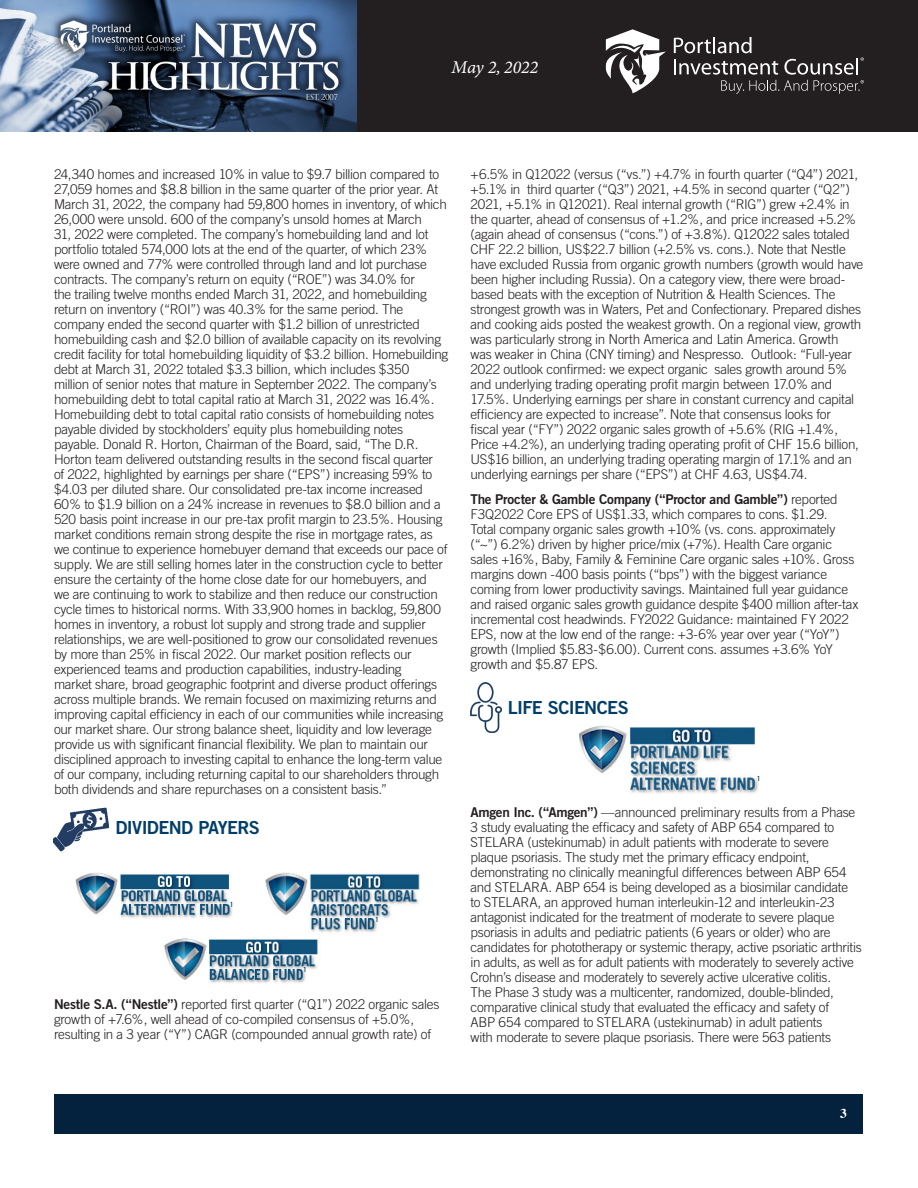
<style>
.page{position:relative;width:918px;height:1188px;background:#fff}
.page>*{position:absolute;margin:0;border:0;box-sizing:border-box;transform-origin:0 0}
.Article_-_Body{font:18px "Trade Gothic Bold Two";letter-spacing:-.035em;color:#003e69}
.t1{font:italic 18px "Minion Variable Concept";color:#fff}
.Article_-_Body-2{font:300 13.5px/15px "Trade Gothic";letter-spacing:-.02em;color:#231f20}
.t2{font:700 13.5px "Times";color:#fff}
.t3{font:7.05px "Trade Gothic Bold Cond Twenty";color:#003e69}
.s1{font-family:"Trade Gothic Bold Two";font-weight:400}
</style>
<div class="page">
<div style="left:356px;top:0;width:562px;height:132px;background:#231f20"></div>
<img style="left:0;top:0;width:356px;height:132px">
<svg style="left:674px;top:37px;width:190px;height:57px"></svg>
<svg style="left:606px;top:29px;width:60px;height:64px"></svg>
<div style="left:55px;top:1094px;width:808px;height:39px;background:#04213e"></div>
<img style="left:54px;top:807px;width:55px;height:45px">
<img style="left:75px;top:873px;width:158px;height:45px">
<img style="left:265px;top:873px;width:155px;height:60px">
<img style="left:164px;top:938px;width:154px;height:45px">
<img style="left:471px;top:682px;width:30px;height:51px">
<img style="left:579px;top:725px;width:179px;height:68px">
<h1 class="t1" style="left:452px;top:55px;width:88px">May 2, 2022</h1>
<p class="Article_-_Body-2" style="left:54px;top:167px;width:396px">24,340 homes and increased 10% in value to $9.7 billion compared to 27,059 homes and $8.8 billion in the same quarter of the prior year. At March 31, 2022, the company had 59,800 homes in inventory, of which 26,000 were unsold. 600 of the company’s unsold homes at March<br>31, 2022 were completed. The company’s homebuilding land and lot portfolio totaled 574,000 lots at the end of the quarter, of which 23% were owned and 77% were controlled through land and lot purchase contracts. The company’s return on equity (“ROE”) was 34.0% for<br>the trailing twelve months ended March 31, 2022, and homebuilding return on inventory (“ROI”) was 40.3% for the same period. The company ended the second quarter with $1.2 billion of unrestricted homebuilding cash and $2.0 billion of available capacity on its revolving credit facility for total homebuilding liquidity of $3.2 billion. Homebuilding debt at March 31, 2022 totaled $3.3 billion, which includes $350<br>million of senior notes that mature in September 2022. The company’s homebuilding debt to total capital ratio at March 31, 2022 was 16.4%.<br>Homebuilding debt to total capital ratio consists of homebuilding notes payable divided by stockholders’ equity plus homebuilding notes payable. Donald R. Horton, Chairman of the Board, said, “The D.R.<br>Horton team delivered outstanding results in the second fiscal quarter<br>of 2022, highlighted by earnings per share (“EPS”) increasing 59% to $4.03 per diluted share. Our consolidated pre-tax income increased 60% to $1.9 billion on a 24% increase in revenues to $8.0 billion and a 520 basis point increase in our pre-tax profit margin to 23.5%. Housing market conditions remain strong despite the rise in mortgage rates, as we continue to experience homebuyer demand that exceeds our pace of supply. We are still selling homes later in the construction cycle to better ensure the certainty of the home close date for our homebuyers, and<br>we are continuing to work to stabilize and then reduce our construction cycle times to historical norms. With 33,900 homes in backlog, 59,800 homes in inventory, a robust lot supply and strong trade and supplier relationships, we are well-positioned to grow our consolidated revenues by more than 25% in fiscal 2022. Our market position reflects our experienced teams and production capabilities, industry-leading<br>market share, broad geographic footprint and diverse product offerings across multiple brands. We remain focused on maximizing returns and improving capital efficiency in each of our communities while increasing our market share. Our strong balance sheet, liquidity and low leverage provide us with significant financial flexibility. We plan to maintain our disciplined approach to investing capital to enhance the long-term value of our company, including returning capital to our shareholders through both dividends and share repurchases on a consistent basis.”</p>
<p class="Article_-_Body" style="left:115px;top:816px;width:146px">DIVIDEND PAYERS</p>
<p class="t3" style="left:230px;top:901px;width:5px">1</p>
<p class="t3" style="left:376px;top:915px;width:5px">1</p>
<p class="t3" style="left:303px;top:965px;width:5px">1</p>
<p class="Article_-_Body-2" style="left:54px;top:996px;width:387px"><span class="s1">Nestle S.A. (“Nestle”)</span> reported first quarter (“Q1”) 2022 organic sales growth of +7.6%, well ahead of co-compiled consensus of +5.0%, resulting in a 3 year (“Y”) CAGR (compounded annual growth rate) of</p>
<p class="Article_-_Body-2" style="left:471px;top:167px;width:394px">+6.5% in Q12022 (versus (“vs.”) +4.7% in fourth quarter (“Q4”) 2021, +5.1% in third quarter (“Q3”) 2021, +4.5% in second quarter (“Q2”)<br>2021, +5.1% in Q12021). Real internal growth (“RIG”) grew +2.4% in the quarter, ahead of consensus of +1.2%, and price increased +5.2% (again ahead of consensus (“cons.”) of +3.8%). Q12022 sales totaled CHF 22.2 billion, US$22.7 billion (+2.5% vs. cons.). Note that Nestle have excluded Russia from organic growth numbers (growth would have been higher including Russia). On a category view, there were broad&shy;based beats with the exception of Nutrition &amp; Health Sciences. The strongest growth was in Waters, Pet and Confectionary. Prepared dishes and cooking aids posted the weakest growth. On a regional view, growth was particularly strong in North America and Latin America. Growth<br>was weaker in China (CNY timing) and Nespresso. Outlook: “Full-year 2022 outlook confirmed: we expect organic sales growth around 5% and underlying trading operating profit margin between 17.0% and 17.5%. Underlying earnings per share in constant currency and capital efficiency are expected to increase”. Note that consensus looks for<br>fiscal year (“FY”) 2022 organic sales growth of +5.6% (RIG +1.4%, Price +4.2%), an underlying trading operating profit of CHF 15.6 billion, US$16 billion, an underlying trading operating margin of 17.1% and an underlying earnings per share (“EPS”) at CHF 4.63, US$4.74.</p>
<p class="Article_-_Body-2" style="left:471px;top:491px;width:389px"><span class="s1">The Procter &amp; Gamble Company (“Proctor and Gamble”)</span> reported F3Q2022 Core EPS of US$1.33, which compares to cons. $1.29.<br>Total company organic sales growth +10% (vs. cons. approximately (“~”) 6.2%) driven by higher price/mix (+7%). Health Care organic sales +16%, Baby, Family &amp; Feminine Care organic sales +10%. Gross margins down -400 basis points (“bps”) with the biggest variance coming from lower productivity savings. Maintained full year guidance and raised organic sales growth guidance despite $400 million after-tax incremental cost headwinds. FY2022 Guidance: maintained FY 2022<br>EPS, now at the low end of the range: +3-6% year over year (“YoY”) growth (Implied $5.83-$6.00). Current cons. assumes +3.6% YoY growth and $5.87 EPS.</p>
<p class="Article_-_Body" style="left:508px;top:697px;width:122px">LIFE SCIENCES</p>
<p class="t3" style="left:757px;top:774px;width:5px">1</p>
<p class="Article_-_Body-2" style="left:471px;top:804px;width:393px"><span class="s1">Amgen Inc. (“Amgen”)</span> —announced preliminary results from a Phase 3 study evaluating the efficacy and safety of ABP 654 compared to STELARA (ustekinumab) in adult patients with moderate to severe plaque psoriasis. The study met the primary efficacy endpoint, demonstrating no clinically meaningful differences between ABP 654 and STELARA. ABP 654 is being developed as a biosimilar candidate<br>to STELARA, an approved human interleukin-12 and interleukin-23 antagonist indicated for the treatment of moderate to severe plaque psoriasis in adults and pediatric patients (6 years or older) who are candidates for phototherapy or systemic therapy, active psoriatic arthritis in adults, as well as for adult patients with moderately to severely active Crohn’s disease and moderately to severely active ulcerative colitis.<br>The Phase 3 study was a multicenter, randomized, double-blinded, comparative clinical study that evaluated the efficacy and safety of<br>ABP 654 compared to STELARA (ustekinumab) in adult patients<br>with moderate to severe plaque psoriasis. There were 563 patients</p>
<p class="t2" style="left:840px;top:1100px;width:8px">3</p>
</div>
